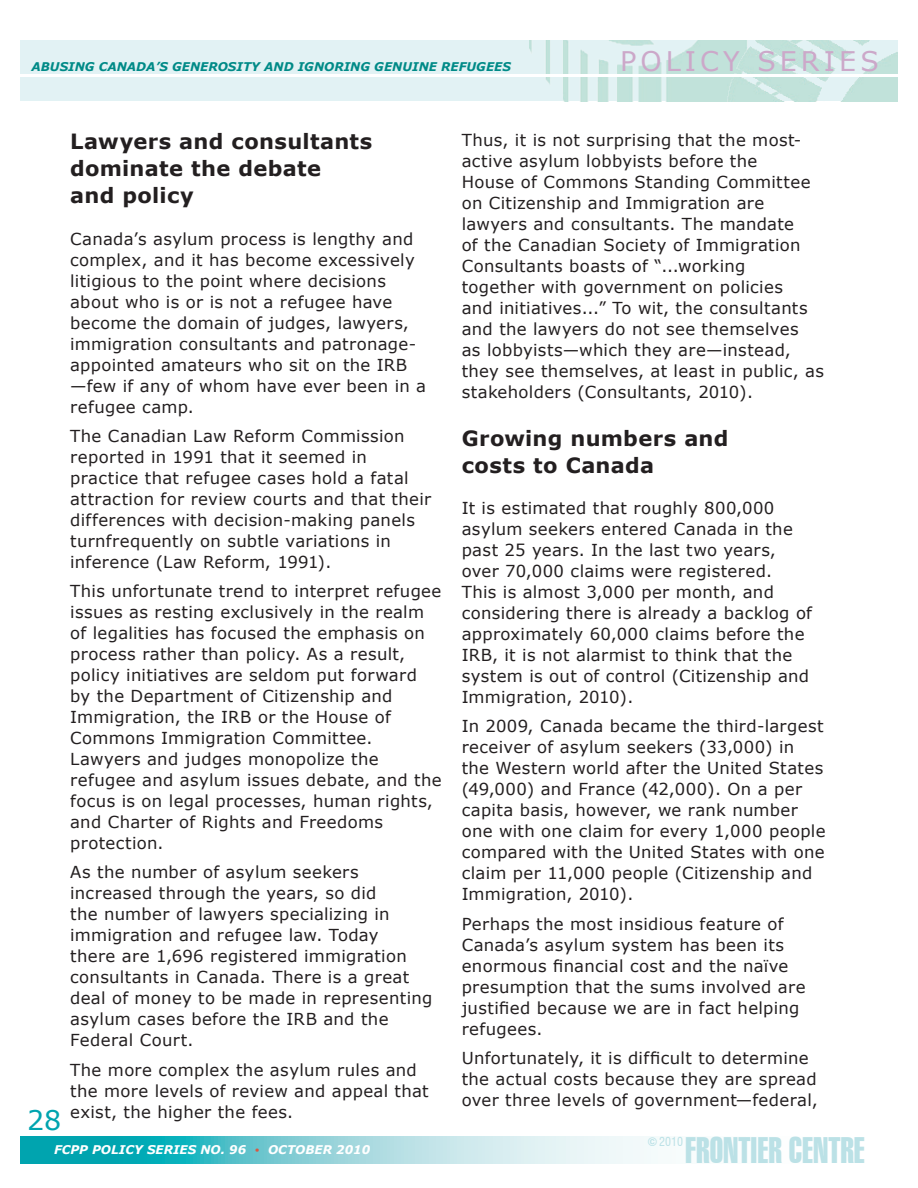
<style>
.page{position:relative;width:918px;height:1188px;background:#fff}
.page>*{position:absolute;margin:0;border:0;box-sizing:border-box;transform-origin:0 0}
.t1{font:36px "Swiss 911 BT Extra Compressed";color:#bbe1e6}
.t2{font:27px "Verdana";letter-spacing:.15em;color:#cca8c9}
.t3{font:27px "Verdana";color:#00a4af}
.t4{font:700 21px/27px "Verdana";letter-spacing:.015em;color:#231f20}
.t5{font:16.5px/21px "Verdana";letter-spacing:.02em;color:#231f20}
.t6{font:italic 700 12px "Verdana";color:#008a87}
.t7{font:italic 700 12px "Verdana";color:#fff}
.t8{font:condensed 12px "Swiss 721 BT";color:#bbe1e6}
.s1{font-weight:400;font-style:normal;font-size:9px;color:#d95842}
.s2{font-family:"Swiss 911 BT Extra Compressed";font-stretch:normal}
</style>
<div class="page">
<div style="left:20px;top:40px;width:878px;height:61px;background:#e2f2f4"></div>
<svg style="left:20px;top:1137px;width:638px;height:26px;background:#81d0d6"></svg>
<img style="left:530px;top:41px;width:188px;height:60px">
<img style="left:718px;top:41px;width:180px;height:60px">
<hr style="left:20px;top:74px;width:878px;height:2px;background:#fff">
<p class="t6" style="left:32px;top:59px;width:481px">ABUSING CANADA’S GENEROSITY AND IGNORING GENUINE REFUGEES</p>
<h2 class="t2" style="left:620px;top:44px;width:260px">POLICY SERIES</h2>
<h2 class="t3" style="left:27px;top:1103px;width:36px">28</h2>
<p class="t4" style="left:70px;top:128px;width:304px">Lawyers and consultants dominate the debate<br>and policy</p>
<p class="t5" style="left:70px;top:228px;width:358px">Canada’s asylum process is lengthy and complex, and it has become excessively litigious to the point where decisions about who is or is not a refugee have become the domain of judges, lawyers, immigration consultants and patronage&shy;appointed amateurs who sit on the IRB —few if any of whom have ever been in a refugee camp.</p>
<p class="t5" style="left:70px;top:425px;width:363px">The Canadian Law Reform Commission reported in 1991 that it seemed in practice that refugee cases hold a fatal attraction for review courts and that their differences with decision-making panels turnfrequently on subtle variations in inference (Law Reform, 1991).</p>
<p class="t5" style="left:70px;top:580px;width:373px">This unfortunate trend to interpret refugee issues as resting exclusively in the realm of legalities has focused the emphasis on process rather than policy. As a result, policy initiatives are seldom put forward<br>by the Department of Citizenship and Immigration, the IRB or the House of Commons Immigration Committee.<br>Lawyers and judges monopolize the refugee and asylum issues debate, and the focus is on legal processes, human rights, and Charter of Rights and Freedoms protection.</p>
<p class="t5" style="left:70px;top:861px;width:364px">As the number of asylum seekers increased through the years, so did<br>the number of lawyers specializing in immigration and refugee law. Today<br>there are 1,696 registered immigration consultants in Canada. There is a great deal of money to be made in representing asylum cases before the IRB and the Federal Court.</p>
<p class="t5" style="left:70px;top:1058px;width:360px">The more complex the asylum rules and the more levels of review and appeal that exist, the higher the fees.</p>
<p class="t7" style="left:54px;top:1142px;width:318px">FCPP POLICY SERIES NO. 96 <span class="s1">•</span> OCTOBER 2010</p>
<p class="t5" style="left:462px;top:129px;width:364px">Thus, it is not surprising that the most&shy;active asylum lobbyists before the<br>House of Commons Standing Committee on Citizenship and Immigration are lawyers and consultants. The mandate<br>of the Canadian Society of Immigration Consultants boasts of “...working<br>together with government on policies<br>and initiatives...” To wit, the consultants and the lawyers do not see themselves<br>as lobbyists—which they are—instead, they see themselves, at least in public, as stakeholders (Consultants, 2010).</p>
<p class="t4" style="left:462px;top:424px;width:268px">Growing numbers and costs to Canada</p>
<p class="t5" style="left:462px;top:497px;width:352px">It is estimated that roughly 800,000 asylum seekers entered Canada in the past 25 years. In the last two years, over 70,000 claims were registered.<br>This is almost 3,000 per month, and considering there is already a backlog of approximately 60,000 claims before the IRB, it is not alarmist to think that the system is out of control (Citizenship and Immigration, 2010).</p>
<p class="t5" style="left:462px;top:715px;width:365px">In 2009, Canada became the third-largest receiver of asylum seekers (33,000) in the Western world after the United States (49,000) and France (42,000). On a per capita basis, however, we rank number one with one claim for every 1,000 people compared with the United States with one claim per 11,000 people (Citizenship and Immigration, 2010).</p>
<p class="t5" style="left:462px;top:913px;width:345px">Perhaps the most insidious feature of Canada’s asylum system has been its enormous financial cost and the naïve presumption that the sums involved are justified because we are in fact helping refugees.</p>
<p class="t5" style="left:462px;top:1047px;width:358px">Unfortunately, it is difficult to determine the actual costs because they are spread over three levels of government—federal,</p>
<h1 class="t1" style="left:685px;top:1130px;width:181px">FRONTIER CENTRE</h1>
<p class="t8" style="left:648px;top:1134px;width:37px"><span class="s2">©</span> 2010</p>
</div>
